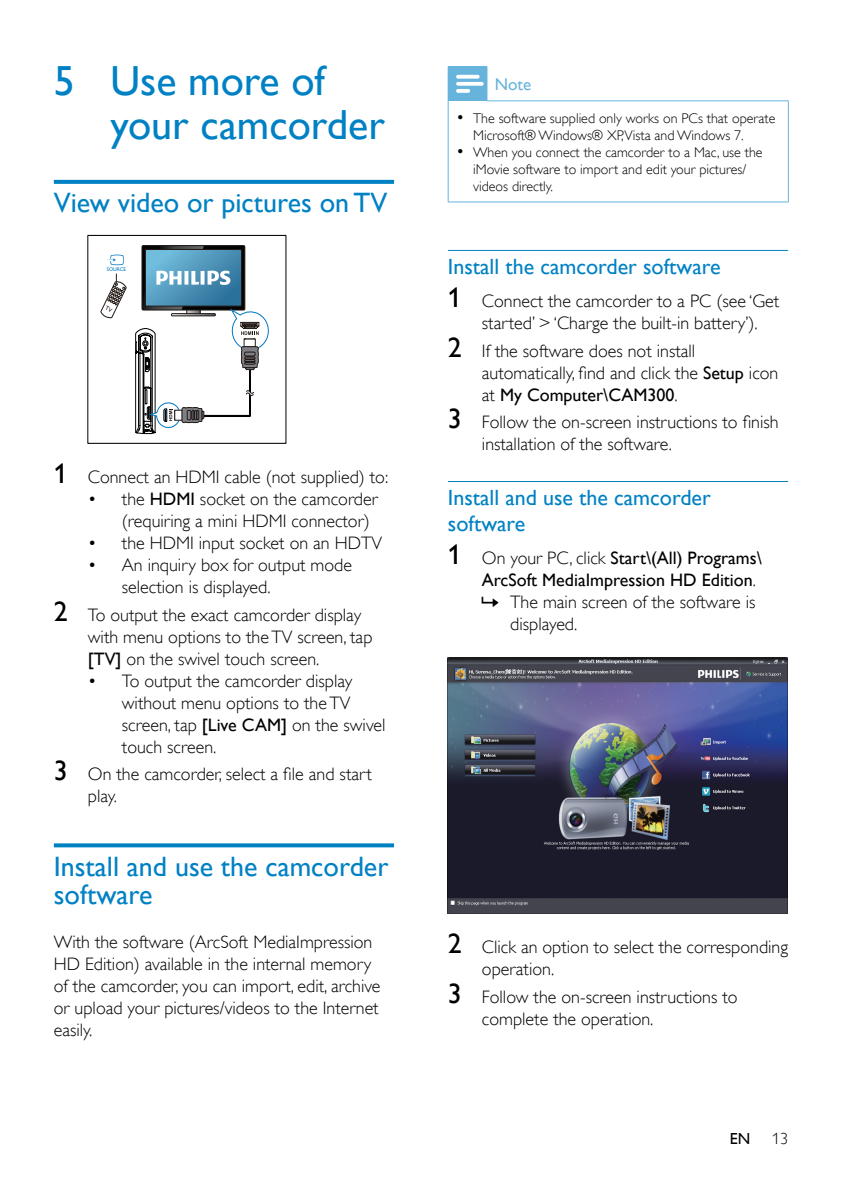
<style>
.page{position:relative;width:842px;height:1191px;background:#fff}
.page>*{position:absolute;margin:0;border:0;box-sizing:border-box;transform-origin:0 0}
.t1{font:42px/44px "Gill Sans Alt One WGL";color:#0081c4}
.t2{font:28px/28px "Gill Sans Alt One WGL";color:#0081c4}
.t3{font:22px/26px "Gill Sans Alt One WGL";color:#0081c4}
.t4{font:18px/22px "Gill Sans Alt One WGL Light";color:#000}
.t5{font:18px/22px "Gill Sans Alt One WGL";color:#000}
.t6{font:17px "Gill Sans Alt One WGL";color:#66b4db}
.t7{font:16px "Gill Sans Alt One WGL Light";color:#000}
.t8{font:16px "Gill Sans Alt One WGL";color:#000}
.t9{font:14px/17px "Gill Sans Alt One WGL Light";color:#000}
.t10{font:5.4px "Gill Sans Alt One WGL";color:#0078c1;scale:.95 1}
.s1{font-family:"Gill Sans Alt One WGL";font-size:28px}
.s2{font-family:"Gill Sans Alt One WGL"}
.s3{font-size:17px}
.s4{font-family:"Gill Sans Alt One WGL Light"}
.s5{font-size:28px}
</style>
<div class="page">
<hr style="left:448px;top:250px;width:340px;height:1px;background:#0081c4">
<hr style="left:448px;top:481px;width:340px;height:1px;background:#0081c4">
<div style="left:448px;top:67px;width:39px;height:34px;background:#66b4db"></div>
<hr style="left:448px;top:66px;width:39px;height:1px;background:#66b4db">
<hr style="left:487px;top:67px;width:1px;height:34px;background:#66b4db">
<hr style="left:487px;top:100px;width:302px;height:1px;background:#66b4db">
<hr style="left:448px;top:101px;width:1px;height:101px;background:#66b4db">
<hr style="left:788px;top:101px;width:1px;height:101px;background:#66b4db">
<hr style="left:448px;top:202px;width:39px;height:1px;background:#66b4db">
<hr style="left:487px;top:202px;width:302px;height:1px;background:#66b4db">
<svg style="left:456px;top:75px;width:28px;height:18px"></svg>
<img style="left:448px;top:657px;width:340px;height:257px">
<svg style="left:54px;top:180px;width:340px;height:4px"></svg>
<svg style="left:54px;top:843px;width:340px;height:4px"></svg>
<div style="left:87px;top:235px;width:199px;height:209px;border:1px solid #000"></div>
<svg style="left:135px;top:245px;width:134px;height:190px"></svg>
<svg style="left:107px;top:255px;width:17px;height:10px"></svg>
<svg style="left:101px;top:274px;width:25px;height:44px"></svg>
<h1 class="t1" style="left:111px;top:58px;width:276px;text-indent:-57px">5 Use more of your camcorder</h1>
<h2 class="t2" style="left:54px;top:188px;width:335px">View video or pictures on TV</h2>
<p class="t10" style="left:107px;top:266px;width:22px">SOURCE</p>
<p class="t4" style="left:54px;top:466px;width:336px"><span class="s1">1</span> Connect an HDMI cable (not supplied) to:</p>
<p class="t4" style="left:122px;top:488px;width:257px;text-indent:-34px">• the <span class="s2">HDMI</span> socket on the camcorder (requiring a mini HDMI connector)</p>
<p class="t4" style="left:88px;top:532px;width:296px">• the HDMI input socket on an HDTV</p>
<p class="t4" style="left:122px;top:554px;width:232px;text-indent:-34px">• An inquiry box for output mode selection is displayed.</p>
<p class="t4" style="left:88px;top:603px;width:286px;text-indent:-34px"><span class="s1">2</span> To output the exact camcorder display with menu options to the TV screen, tap <span class="s2">[TV]</span> on the swivel touch screen.</p>
<p class="t4" style="left:122px;top:669px;width:265px;text-indent:-34px">• To output the camcorder display without menu options to the TV screen, tap <span class="s2">[Live CAM]</span> on the swivel touch screen.</p>
<p class="t4" style="left:88px;top:763px;width:286px;text-indent:-34px"><span class="s1">3</span> On the camcorder, select a file and start play.</p>
<h2 class="t2" style="left:54px;top:852px;width:336px">Install and use the camcorder software</h2>
<p class="t4" style="left:54px;top:931px;width:328px">With the software (ArcSoft MediaImpression HD Edition) available in the internal memory of the camcorder, you can import, edit, archive or upload your pictures/videos to the Internet easily.</p>
<p class="t6" style="left:495px;top:72px;width:38px">Note</p>
<p class="t9" style="left:473px;top:109px;width:304px;text-indent:-17px"><span class="s3">•</span> The software supplied only works on PCs that operate<br>Microsoft® Windows® XP,Vista and Windows 7.</p>
<p class="t9" style="left:473px;top:143px;width:291px;text-indent:-17px"><span class="s3">•</span> When you connect the camcorder to a Mac, use the iMovie software to import and edit your pictures/ videos directly.</p>
<p class="t3" style="left:448px;top:253px;width:274px">Install the camcorder software</p>
<p class="t4" style="left:482px;top:290px;width:299px;text-indent:-34px"><span class="s1">1</span> Connect the camcorder to a PC (see ‘Get started’ &gt; ‘Charge the built-in battery’).</p>
<p class="t4" style="left:482px;top:340px;width:298px;text-indent:-34px"><span class="s1">2</span> If the software does not install automatically, find and click the <span class="s2">Setup</span> icon</p>
<p class="t5" style="left:482px;top:383px;width:197px"><span class="s4">at</span> My Computer\CAM300<span class="s4">.</span></p>
<p class="t4" style="left:482px;top:411px;width:298px;text-indent:-34px"><span class="s1">3</span> Follow the on-screen instructions to finish installation of the software.</p>
<p class="t3" style="left:448px;top:484px;width:264px">Install and use the camcorder software</p>
<p class="t5" style="left:482px;top:547px;width:281px;text-indent:-34px"><span class="s5">1</span> <span class="s4">On your PC, click</span> Start\(All) Programs\<br>ArcSoft MediaImpression HD Edition<span class="s4">.</span></p>
<p class="t4" style="left:510px;top:591px;width:247px">The main screen of the software is displayed.</p>
<p class="t4" style="left:482px;top:936px;width:308px;text-indent:-34px"><span class="s1">2</span> Click an option to select the corresponding operation.</p>
<p class="t4" style="left:482px;top:986px;width:257px;text-indent:-34px"><span class="s1">3</span> Follow the on-screen instructions to complete the operation.</p>
<p class="t8" style="left:730px;top:1128px;width:22px">EN</p>
<p class="t7" style="left:772px;top:1128px;width:17px">13</p>
</div>
